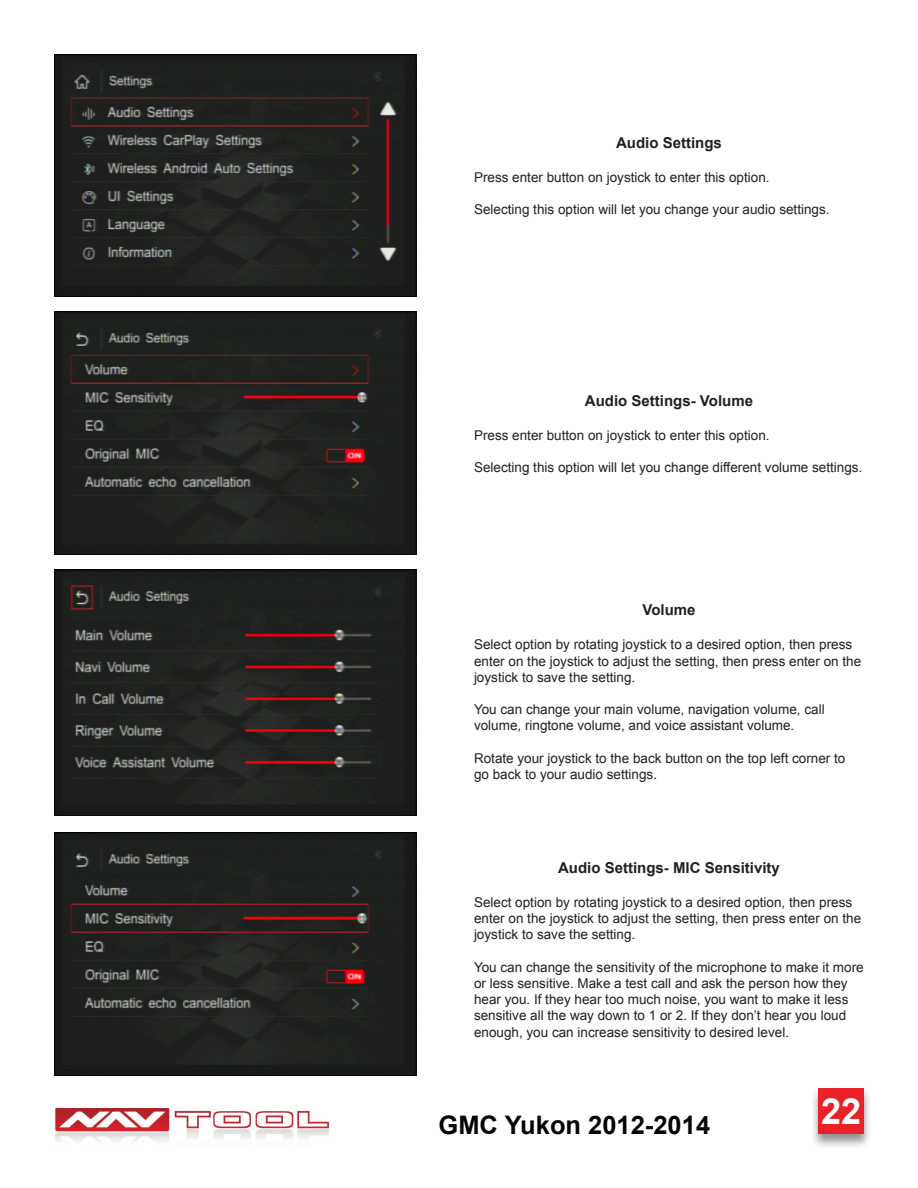
<style>
.page{position:relative;width:918px;height:1188px;background:#fff}
.page>*{position:absolute;margin:0;border:0;box-sizing:border-box;transform-origin:0 0}
.t1{font:700 36px "Arial";color:#fff}
.t2{font:700 25.5px "Arial";color:#040503}
.t3{font:700 15px "Arial";color:#231f20}
.Text{font:13.5px/16.2px "Arial";color:#231f20}
</style>
<div class="page">
<img style="left:55px;top:1108px;width:275px;height:34px">
<div style="left:810px;top:1087px;width:62px;height:62px;background:#231f20;opacity:.5"></div>
<div style="left:818px;top:1088px;width:46px;height:46px;background:#ea2127"></div>
<img style="left:54px;top:54px;width:363px;height:243px">
<img style="left:54px;top:832px;width:363px;height:243px">
<img style="left:54px;top:570px;width:363px;height:245px">
<img style="left:54px;top:312px;width:363px;height:242px">
<p class="t3" style="left:616px;top:133px;width:107px">Audio Settings</p>
<p class="Text" style="left:474px;top:169px;width:297px">Press enter button on joystick to enter this option.</p>
<p class="Text" style="left:474px;top:202px;width:357px">Selecting this option will let you change your audio settings.</p>
<p class="t3" style="left:585px;top:391px;width:170px">Audio Settings- Volume</p>
<p class="Text" style="left:474px;top:427px;width:297px">Press enter button on joystick to enter this option.</p>
<p class="Text" style="left:474px;top:460px;width:390px">Selecting this option will let you change different volume settings.</p>
<p class="t3" style="left:642px;top:600px;width:55px">Volume</p>
<p class="Text" style="left:474px;top:637px;width:389px">Select option by rotating joystick to a desired option, then press enter on the joystick to adjust the setting, then press enter on the joystick to save the setting.</p>
<p class="Text" style="left:474px;top:701px;width:352px">You can change your main volume, navigation volume, call</p>
<p class="Text" style="left:474px;top:718px;width:322px">volume, ringtone volume, and voice assistant volume.</p>
<p class="Text" style="left:474px;top:750px;width:373px">Rotate your joystick to the back button on the top left corner to go back to your audio settings.</p>
<p class="t3" style="left:558px;top:858px;width:223px">Audio Settings- MIC Sensitivity</p>
<p class="Text" style="left:474px;top:894px;width:389px">Select option by rotating joystick to a desired option, then press enter on the joystick to adjust the setting, then press enter on the joystick to save the setting.</p>
<p class="Text" style="left:474px;top:959px;width:391px">You can change the sensitivity of the microphone to make it more or less sensitive. Make a test call and ask the person how they hear you. If they hear too much noise, you want to make it less sensitive all the way down to 1 or 2. If they don’t hear you loud enough, you can increase sensitivity to desired level.</p>
<h2 class="t2" style="left:439px;top:1108px;width:273px">GMC Yukon 2012-2014</h2>
<h1 class="t1" style="left:821px;top:1088px;width:42px">22</h1>
</div>
